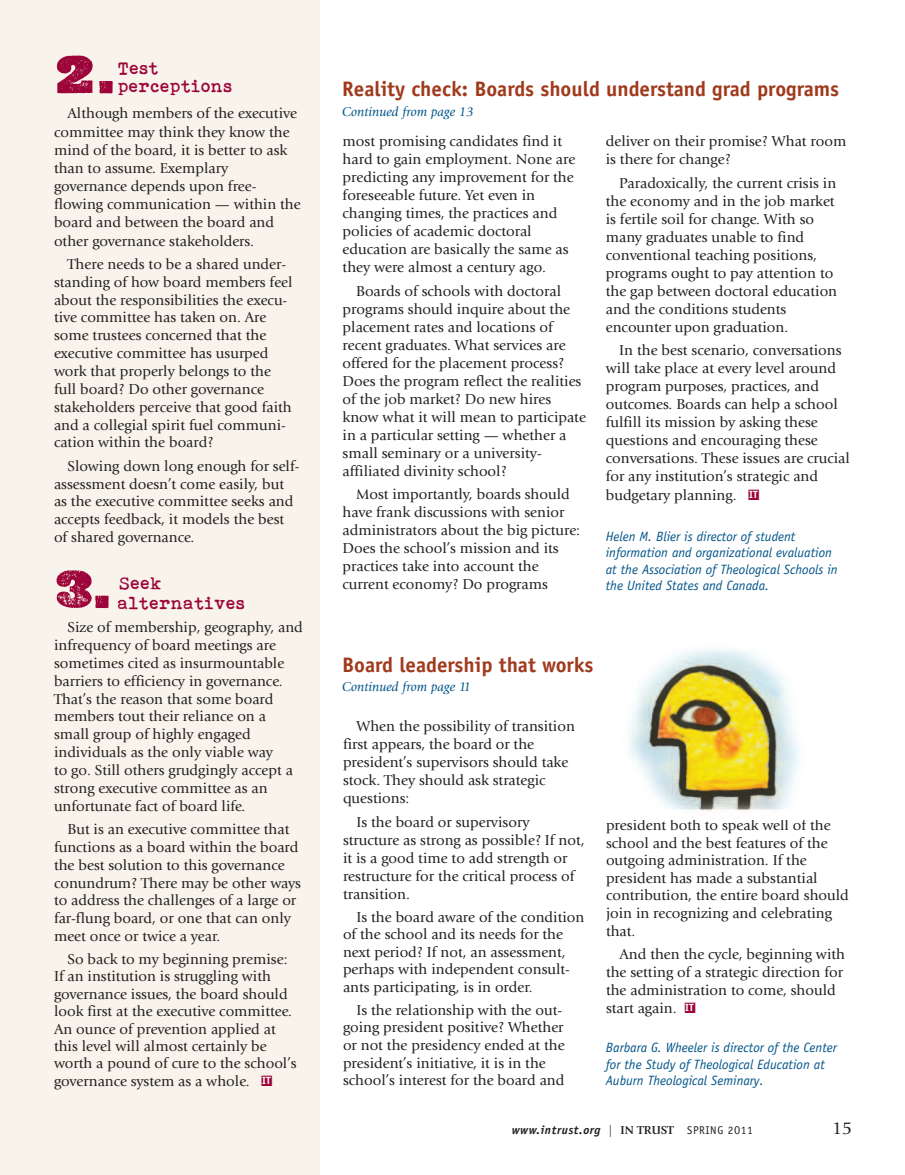
<style>
.page{position:relative;width:905px;height:1175px;background:#fff}
.page>*{position:absolute;margin:0;border:0;box-sizing:border-box;transform-origin:0 0}
.t1{font:54px "Gatlin Bold WF";color:#9d053a}
.t2{font:700 21px "Officina Sans";color:#a03a1d}
.t3{font:18px/18px "Bohemian typewriter";color:#9d053a}
.t4{font:18px "Giovanni";color:#231f20}
.t5{font:15px/18px "Giovanni";color:#231f20}
.t6{font:italic 13.5px/16.5px "Officina Sans";color:#005488}
.t7{font:italic 13.5px "Giovanni";color:#005488}
.t8{font:italic 700 12px "Officina Sans";letter-spacing:.05em;color:#231f20}
.s1{color:#9d053a}
.s2{font-family:"Officina Sans";font-weight:700;font-size:10.5px;color:#fff}
.s3{font-family:"Giovanni";font-weight:400;font-style:normal}
.s4{font-family:"Giovanni";font-style:normal}
.s5{font-weight:400;font-style:normal;font-size:11.25px}
</style>
<div class="page">
<img style="left:629px;top:649px;width:170px;height:167px">
<div style="left:0;top:0;width:319px;height:1174px;background:#f8f4eb"></div>
<h1 class="t1" style="left:54px;top:43px;width:66px">2.</h1>
<p class="t3" style="left:118px;top:59px;width:116px">Test perceptions</p>
<p class="t5" style="left:54px;top:106px;width:248px;text-indent:14px">Although members of the executive committee may think they know the mind of the board, it is better to ask than to assume. Exemplary governance depends upon free&shy;flowing communication — within the board and between the board and other governance stakeholders.</p>
<p class="t5" style="left:54px;top:256px;width:240px;text-indent:14px">There needs to be a shared under&shy;standing of how board members feel about the responsibilities the execu&shy;tive committee has taken on. Are some trustees concerned that the executive committee has usurped work that properly belongs to the full board? Do other governance stakeholders perceive that good faith and a collegial spirit fuel communi&shy;cation within the board?</p>
<p class="t5" style="left:54px;top:458px;width:247px;text-indent:14px">Slowing down long enough for self&shy;assessment doesn’t come easily, but as the executive committee seeks and accepts feedback, it models the best of shared governance.</p>
<h1 class="t1" style="left:54px;top:558px;width:62px">3 .</h1>
<p class="t3" style="left:118px;top:572px;width:129px;line-height:20.2px">Seek alternatives</p>
<p class="t5" style="left:54px;top:619px;width:250px;text-indent:14px">Size of membership, geography, and infrequency of board meetings are sometimes cited as insurmountable barriers to efficiency in governance.<br>That’s the reason that some board members tout their reliance on a small group of highly engaged individuals as the only viable way<br>to go. Still others grudgingly accept a strong executive committee as an unfortunate fact of board life.</p>
<p class="t5" style="left:54px;top:821px;width:248px;text-indent:14px">But is an executive committee that functions as a board within the board the best solution to this governance conundrum? There may be other ways to address the challenges of a large or far-flung board, or one that can only meet once or twice a year.</p>
<p class="t5" style="left:54px;top:951px;width:244px;line-height:17.4px;text-indent:14px">So back to my beginning premise:<br>If an institution is struggling with governance issues, the board should look first at the executive committee.<br>An ounce of prevention applied at this level will almost certainly be worth a pound of cure to the school’s governance system as a whole. <span class="s1">■</span><span class="s2">IT</span></p>
<h2 class="t2" style="left:342px;top:81px;width:498px">Reality check: Boards should understand grad programs</h2>
<p class="t7" style="left:342px;top:106px;width:133px">Continued from page 13</p>
<p class="t5" style="left:342px;top:133px;width:234px">most promising candidates find it hard to gain employment. None are predicting any improvement for the foreseeable future. Yet even in changing times, the practices and policies of academic doctoral education are basically the same as they were almost a century ago.</p>
<p class="t5" style="left:342px;top:283px;width:245px;text-indent:13px">Boards of schools with doctoral programs should inquire about the placement rates and locations of recent graduates. What services are offered for the placement process?<br>Does the program reflect the realities of the job market? Do new hires know what it will mean to participate in a particular setting — whether a small seminary or a university&shy;affiliated divinity school?</p>
<p class="t5" style="left:342px;top:486px;width:239px;text-indent:13px">Most importantly, boards should have frank discussions with senior administrators about the big picture:<br>Does the school’s mission and its practices take into account the current economy? Do programs</p>
<p class="t5" style="left:605px;top:133px;width:242px">deliver on their promise? What room is there for change?</p>
<p class="t5" style="left:605px;top:175px;width:233px;text-indent:13px">Paradoxically, the current crisis in the economy and in the job market is fertile soil for change. With so many graduates unable to find conventional teaching positions, programs ought to pay attention to the gap between doctoral education and the conditions students encounter upon graduation.</p>
<p class="t5" style="left:605px;top:342px;width:246px;text-indent:13px">In the best scenario, conversations will take place at every level around program purposes, practices, and outcomes. Boards can help a school fulfill its mission by asking these questions and encouraging these conversations. These issues are crucial for any institution’s strategic and budgetary planning. <span class="s1">■</span><span class="s2">IT</span></p>
<p class="t6" style="left:605px;top:529px;width:233px">Helen M. Blier is director of student information and organizational evaluation at the Association of Theological Schools in the United States and Canada.</p>
<h2 class="t2" style="left:342px;top:656px;width:253px">Board leadership that works</h2>
<p class="t7" style="left:342px;top:681px;width:130px">Continued from page 11</p>
<p class="t5" style="left:343px;top:718px;width:233px;text-indent:13px">When the possibility of transition first appears, the board or the president’s supervisors should take stock. They should ask strategic questions:</p>
<p class="t5" style="left:343px;top:814px;width:243px;text-indent:14px">Is the board or supervisory structure as strong as possible? If not, it is a good time to add strength or restructure for the critical process of transition.</p>
<p class="t5" style="left:343px;top:909px;width:243px;line-height:17.5px;text-indent:13px">Is the board aware of the condition of the school and its needs for the next period? If not, an assessment, perhaps with independent consult&shy;ants participating, is in order.</p>
<p class="t5" style="left:343px;top:1002px;width:223px;line-height:17.5px;text-indent:14px">Is the relationship with the out&shy;going president positive? Whether or not the presidency ended at the president’s initiative, it is in the school’s interest for the board and</p>
<p class="t5" style="left:606px;top:817px;width:244px;line-height:17.5px">president both to speak well of the school and the best features of the outgoing administration. If the president has made a substantial contribution, the entire board should join in recognizing and celebrating that.</p>
<p class="t5" style="left:606px;top:946px;width:240px;text-indent:13px">And then the cycle, beginning with the setting of a strategic direction for the administration to come, should start again. <span class="s1">■</span><span class="s2">IT</span></p>
<p class="t6" style="left:606px;top:1040px;width:232px">Barbara G. Wheeler is director of the Center for the Study of Theological Education at<br>Auburn Theological Seminary.</p>
<p class="t8" style="left:511px;top:1125px;width:242px">www.intrust.org <span class="s3">|</span> <span class="s4">IN TRUST</span> <span class="s5">SPRING 2O11</span></p>
<p class="t4" style="left:832px;top:1120px;width:21px">15</p>
</div>
